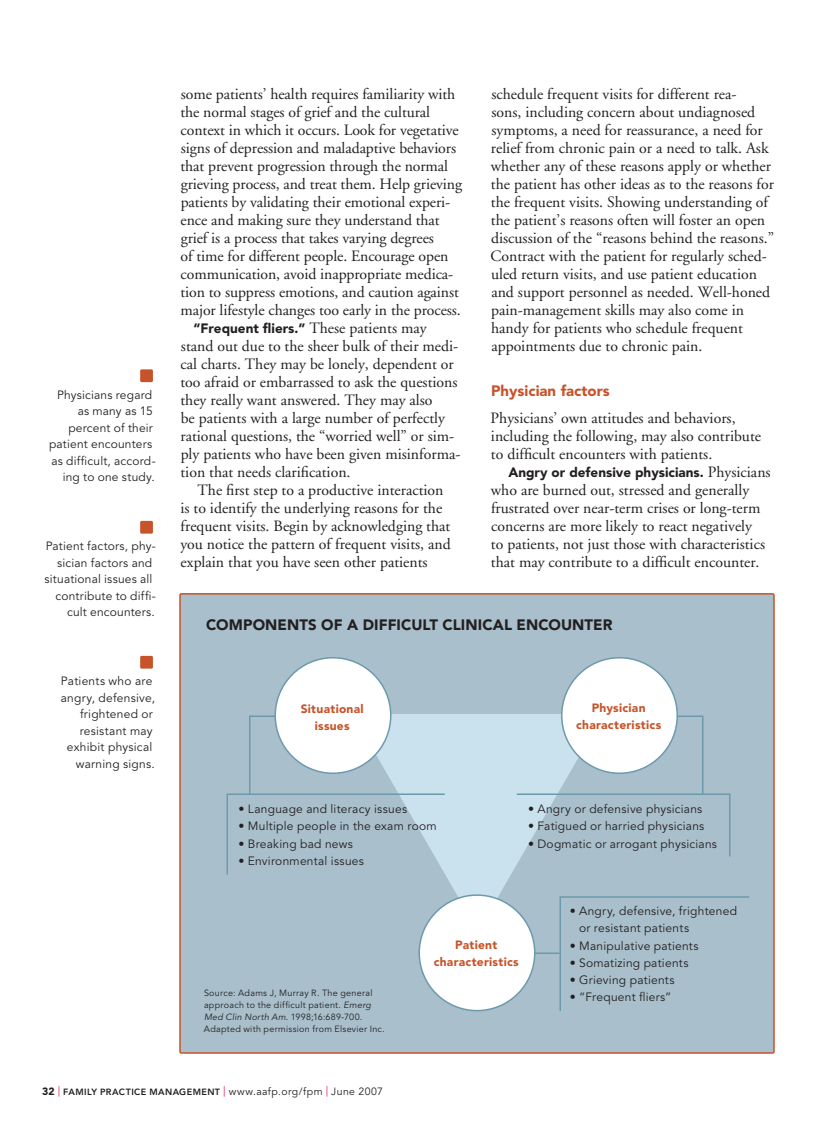
<style>
.page{position:relative;width:837px;height:1134px;background:#fff}
.page>*{position:absolute;margin:0;border:0;box-sizing:border-box;transform-origin:0 0}
.t1{font:15.75px/18px "Adobe Garamond";color:#231f20}
.t2{font:900 15px "Avenir LT Std";letter-spacing:.005em;color:#231f20}
.t3{font:900 15px "Avenir LT Std";color:#c65329}
.t4{font:900 13.5px "Avenir LT Std";color:#231f20}
.t5{font:12px/16.5px "Avenir LT Std";letter-spacing:.02em;color:#231f20;text-align:right}
.t6{font:900 12px/17.2px "Avenir LT Std";letter-spacing:.025em;color:#c65329;text-align:center}
.t7{font:9px/12px "Avenir LT Std";letter-spacing:.03em;color:#231f20}
.t8{font:800 9px "Avenir LT Std";letter-spacing:.045em;color:#231f20}
.s1{font-family:"Adobe Garamond";font-weight:400;font-size:15.75px}
.s2{font-style:italic}
.s3{font-weight:900;font-size:10.5px}
.s4{font-family:"Adobe Garamond";font-weight:400;font-size:10.5px;color:#d71043}
.s5{font-weight:400;font-size:10.5px}
</style>
<div class="page">
<div style="left:140px;top:369px;width:13px;height:13px;background:#c65329;border-radius:2px"></div>
<div style="left:140px;top:521px;width:13px;height:13px;background:#c65329;border-radius:2px"></div>
<div style="left:140px;top:656px;width:13px;height:13px;background:#c65329;border-radius:2px"></div>
<div style="left:180px;top:594px;width:594px;height:459px;background:#a9bfcb;border-radius:2px"></div>
<div style="left:179px;top:593px;width:596px;height:461px;border:2px solid #c65329;border-radius:2px"></div>
<svg style="left:392px;top:714px;width:169px;height:218px;fill:#cae1ee"></svg>
<div style="left:275px;top:658px;width:116px;height:115px;background:#fff;border-radius:50%"></div>
<svg style="left:226px;top:715px;width:220px;height:161px"></svg>
<div style="left:562px;top:658px;width:115px;height:115px;background:#fff;border-radius:50%"></div>
<svg style="left:515px;top:715px;width:216px;height:143px"></svg>
<div style="left:419px;top:895px;width:116px;height:116px;background:#fff;border-radius:50%"></div>
<div style="left:418px;top:894px;width:118px;height:117px;border:2px solid #6c9aac;border-radius:50%"></div>
<svg style="left:559px;top:896px;width:191px;height:115px"></svg>
<hr style="left:534px;top:952px;width:26px;height:2px;background:#6c9aac">
<p class="t5" style="left:49px;top:387px;width:108px">Physicians regard as many as 15 percent of their patient encounters as difficult, accord&shy;ing to one study.</p>
<p class="t5" style="left:45px;top:538px;width:113px">Patient factors, phy&shy;sician factors and situational issues all contribute to diffi&shy;cult encounters.</p>
<p class="t5" style="left:61px;top:673px;width:96px">Patients who are angry, defensive, frightened or resistant may exhibit physical warning signs.</p>
<p class="t1" style="left:180px;top:85px;width:283px">some patients’ health requires familiarity with the normal stages of grief and the cultural context in which it occurs. Look for vegetative signs of depression and maladaptive behaviors that prevent progression through the normal grieving process, and treat them. Help grieving patients by validating their emotional experi&shy;ence and making sure they understand that grief is a process that takes varying degrees<br>of time for different people. Encourage open communication, avoid inappropriate medica&shy;tion to suppress emotions, and caution against major lifestyle changes too early in the process.</p>
<p class="t4" style="left:193px;top:320px;width:235px">“Frequent fliers.” <span class="s1">These patients may</span></p>
<p class="t1" style="left:180px;top:337px;width:282px">stand out due to the sheer bulk of their medi&shy;cal charts. They may be lonely, dependent or too afraid or embarrassed to ask the questions they really want answered. They may also<br>be patients with a large number of perfectly rational questions, the “worried well” or sim&shy;ply patients who have been given misinforma&shy;tion that needs clarification.</p>
<p class="t1" style="left:180px;top:481px;width:272px;text-indent:17px">The first step to a productive interaction is to identify the underlying reasons for the frequent visits. Begin by acknowledging that you notice the pattern of frequent visits, and explain that you have seen other patients</p>
<p class="t1" style="left:491px;top:85px;width:285px">schedule frequent visits for different rea-<br>sons, including concern about undiagnosed symptoms, a need for reassurance, a need for relief from chronic pain or a need to talk. Ask whether any of these reasons apply or whether the patient has other ideas as to the reasons for the frequent visits. Showing understanding of the patient’s reasons often will foster an open discussion of the “reasons behind the reasons.” Contract with the patient for regularly sched&shy;uled return visits, and use patient education and support personnel as needed. Well-honed pain-management skills may also come in handy for patients who schedule frequent appointments due to chronic pain.</p>
<p class="t3" style="left:491px;top:382px;width:120px">Physician factors</p>
<p class="t1" style="left:491px;top:409px;width:272px">Physicians’ own attitudes and behaviors, including the following, may also contribute to difficult encounters with patients.</p>
<p class="t4" style="left:508px;top:464px;width:264px">Angry or defensive physicians. <span class="s1">Physicians</span></p>
<p class="t1" style="left:491px;top:481px;width:276px">who are burned out, stressed and generally frustrated over near-term crises or long-term concerns are more likely to react negatively to patients, not just those with characteristics that may contribute to a difficult encounter.</p>
<p class="t2" style="left:206px;top:616px;width:408px">Components of a Difficult Clinical Encounter</p>
<p class="t6" style="left:301px;top:700px;width:64px">Situational issues</p>
<p class="t6" style="left:576px;top:699px;width:87px">Physician characteristics</p>
<p class="t5" style="left:238px;top:801px;width:170px">• Language and literacy issues</p>
<p class="t5" style="left:238px;top:818px;width:200px">• Multiple people in the exam room</p>
<p class="t5" style="left:238px;top:836px;width:116px">• Breaking bad news</p>
<p class="t5" style="left:238px;top:853px;width:127px">• Environmental issues</p>
<p class="t5" style="left:528px;top:801px;width:176px">• Angry or defensive physicians</p>
<p class="t5" style="left:528px;top:818px;width:178px">• Fatigued or harried physicians</p>
<p class="t5" style="left:528px;top:836px;width:191px">• Dogmatic or arrogant physicians</p>
<p class="t7" style="left:204px;top:987px;width:182px">Source: Adams J, Murray R. The general approach to the difficult patient. <span class="s2">Emerg Med Clin North Am</span>. 1998;16:689-700.<br>Adapted with permission from Elsevier Inc.</p>
<p class="t6" style="left:434px;top:936px;width:87px">Patient characteristics</p>
<p class="t5" style="left:579px;top:903px;width:159px;line-height:17.2px;text-align:left;text-indent:-9px">• Angry, defensive, frightened or resistant patients</p>
<p class="t5" style="left:570px;top:938px;width:130px">• Manipulative patients</p>
<p class="t5" style="left:570px;top:955px;width:120px">• Somatizing patients</p>
<p class="t5" style="left:570px;top:972px;width:106px">• Grieving patients</p>
<p class="t5" style="left:570px;top:989px;width:103px">• “Frequent fliers”</p>
<p class="t8" style="left:42px;top:1087px;width:343px"><span class="s3">32</span> <span class="s4">|</span> FAMILY PRACTICE MANAGEMENT <span class="s4">|</span> <span class="s5">www.aafp.org/fpm</span> <span class="s4">|</span> <span class="s5">June 2007</span></p>
</div>
